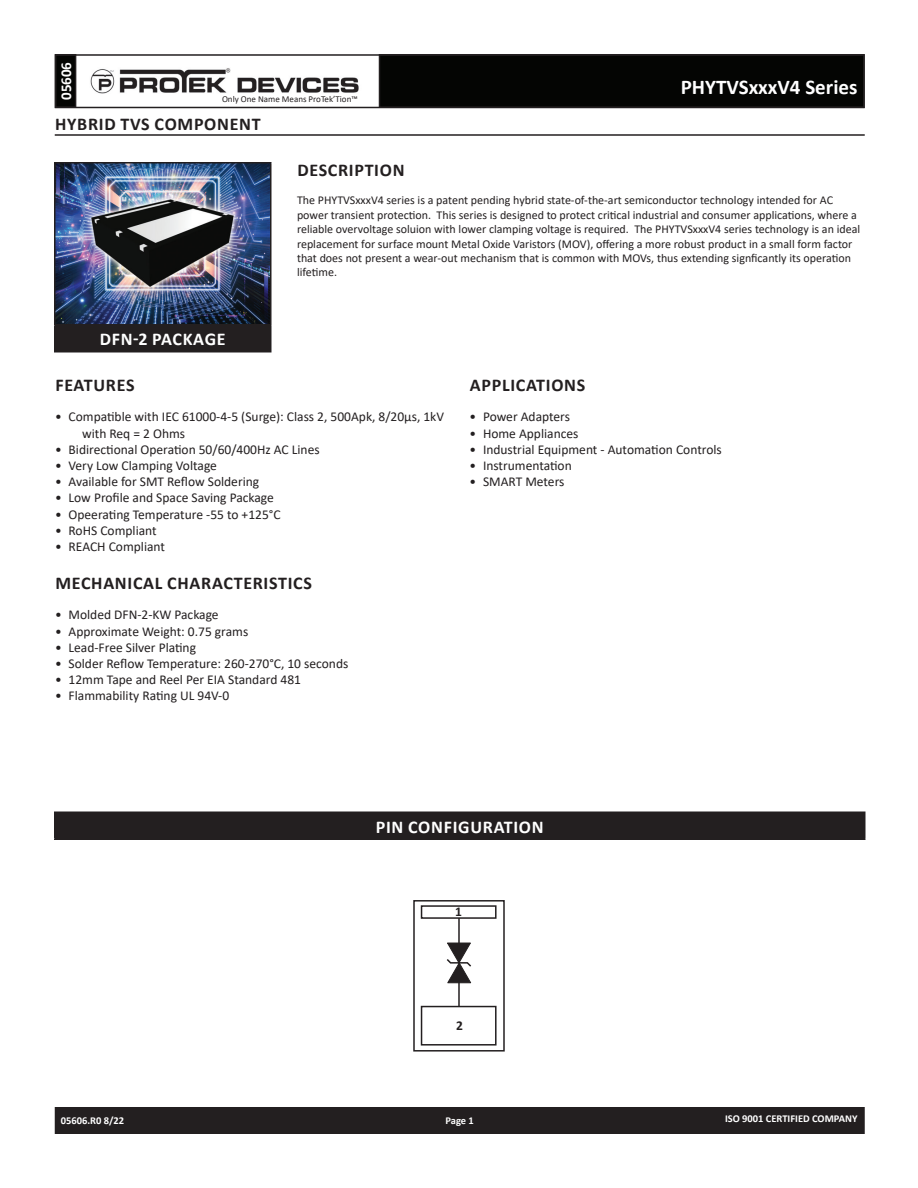
<style>
.page{position:relative;width:918px;height:1188px;background:#fff}
.page>*{position:absolute;margin:0;border:0;box-sizing:border-box;transform-origin:0 0}
.t1{font:700 21px "Calibri";color:#fff}
.t2{font:700 18px "Calibri";letter-spacing:.04em;color:#231f20}
.t3{font:700 18px "Calibri";letter-spacing:.04em;color:#fff}
.t4{font:700 15px "Calibri";color:#fff}
.t5{font:13.5px/16.2px "Calibri";color:#231f20}
.t6{font:700 13.5px "Calibri";color:#231f20}
.t7{font:12px/14.4px "Calibri";color:#231f20}
.t8{font:700 10.5px "Calibri";color:#fff}
.t9{font:9px "Calibri";color:#231f20}
</style>
<div class="page">
<div style="left:56px;top:1108px;width:808px;height:25px;background:#231f20"></div>
<div style="left:55px;top:1107px;width:810px;height:27px;border:2px solid #231f20"></div>
<div style="left:56px;top:55px;width:20px;height:52px;background:#040503"></div>
<div style="left:55px;top:54px;width:21px;height:54px;border:2px solid #231f20"></div>
<div style="left:380px;top:55px;width:484px;height:52px;background:#040503"></div>
<div style="left:55px;top:54px;width:810px;height:54px;border:2px solid #231f20"></div>
<img style="left:90px;top:68px;width:269px;height:26px">
<hr style="left:55px;top:134px;width:810px;height:2px;background:#231f20">
<div style="left:55px;top:812px;width:810px;height:27px;background:#231f20"></div>
<hr style="left:54px;top:812px;width:812px;height:1px;background:#231f20">
<hr style="left:54px;top:813px;width:2px;height:25px;background:#231f20">
<hr style="left:864px;top:813px;width:2px;height:25px;background:#231f20">
<hr style="left:54px;top:838px;width:812px;height:2px;background:#231f20">
<div style="left:413px;top:900px;width:92px;height:152px;border:2px solid #231f20"></div>
<div style="left:421px;top:905px;width:76px;height:14px;border:2px solid #231f20"></div>
<div style="left:421px;top:1006px;width:76px;height:40px;border:2px solid #231f20"></div>
<hr style="left:458px;top:918px;width:2px;height:89px;background:#231f20">
<svg style="left:446px;top:942px;width:26px;height:41px"></svg>
<img style="left:56px;top:164px;width:214px;height:160px">
<div style="left:55px;top:325px;width:216px;height:27px;background:#231f20"></div>
<hr style="left:54px;top:162px;width:218px;height:2px;background:#231f20">
<hr style="left:54px;top:164px;width:2px;height:160px;background:#231f20">
<hr style="left:270px;top:164px;width:2px;height:160px;background:#231f20">
<hr style="left:54px;top:324px;width:218px;height:2px;background:#231f20">
<hr style="left:54px;top:326px;width:2px;height:25px;background:#231f20">
<hr style="left:270px;top:326px;width:2px;height:25px;background:#231f20">
<hr style="left:54px;top:351px;width:218px;height:1px;background:#231f20">
<p class="t4" style="left:55px;top:100px;width:40px;rotate:-90deg">05606</p>
<p class="t9" style="left:222px;top:93px;width:137px">Only One Name Means ProTek’Tion™</p>
<h2 class="t2" style="left:55px;top:111px;width:207px">HYBRID TVS COMPONENT</h2>
<h1 class="t1" style="left:681px;top:73px;width:178px">PHYTVSXXXV4 SERIES</h1>
<h2 class="t3" style="left:100px;top:326px;width:127px">DFN-2 PACKAGE</h2>
<h2 class="t2" style="left:297px;top:157px;width:23px">DESCRIPTION</h2>
<p class="t7" style="left:297px;top:193px;width:565px">The PHYTVSxxxV4 series is a patent pending hybrid state-of-the-art semiconductor technology intended for AC power transient protection. This series is designed to protect critical industrial and consumer applications, where a reliable overvoltage soluion with lower clamping voltage is required. The PHYTVSxxxV4 series technology is an ideal replacement for surface mount Metal Oxide Varistors (MOV), offering a more robust product in a small form factor that does not present a wear-out mechanism that is common with MOVs, thus extending signficantly its operation lifetime.</p>
<h2 class="t2" style="left:55px;top:372px;width:61px">FEATURES</h2>
<p class="t5" style="left:82px;top:409px;width:364px;text-indent:-27px">• Compatible with IEC 61000-4-5 (Surge): Class 2, 500Apk, 8/20µs, 1kV with Req = 2 Ohms</p>
<p class="t5" style="left:55px;top:441px;width:266px">• Bidirectional Operation 50/60/400Hz AC Lines</p>
<p class="t5" style="left:55px;top:457px;width:163px">• Very Low Clamping Voltage</p>
<p class="t5" style="left:55px;top:473px;width:206px">• Available for SMT Reflow Soldering</p>
<p class="t5" style="left:55px;top:490px;width:220px">• Low Profile and Space Saving Package</p>
<p class="t5" style="left:55px;top:506px;width:227px">• Opeerating Temperature -55 to +125°C</p>
<p class="t5" style="left:55px;top:522px;width:103px">• RoHS Compliant</p>
<p class="t5" style="left:55px;top:538px;width:111px">• REACH Compliant</p>
<h2 class="t2" style="left:55px;top:570px;width:13px">MEC</h2>
<h2 class="t2" style="left:91px;top:570px;width:24px">HANICA</h2>
<h2 class="t2" style="left:155px;top:570px;width:46px">L CHARACTERISTICS</h2>
<p class="t5" style="left:55px;top:607px;width:165px">• Molded DFN-2-KW Package</p>
<p class="t5" style="left:55px;top:623px;width:195px">• Approximate Weight: 0.75 grams</p>
<p class="t5" style="left:55px;top:639px;width:143px">• Lead-Free Silver Plating</p>
<p class="t5" style="left:55px;top:655px;width:295px">• Solder Reflow Temperature: 260-270°C, 10 seconds</p>
<p class="t5" style="left:55px;top:671px;width:247px">• 12mm Tape and Reel Per EIA Standard 481</p>
<p class="t5" style="left:55px;top:688px;width:176px">• Flammability Rating UL 94V-0</p>
<h2 class="t2" style="left:470px;top:372px;width:51px">APPLICATIONS</h2>
<p class="t5" style="left:470px;top:409px;width:102px">• Power Adapters</p>
<p class="t5" style="left:470px;top:425px;width:111px">• Home Appliances</p>
<p class="t5" style="left:470px;top:441px;width:254px">• Industrial Equipment - Automation Controls</p>
<p class="t5" style="left:470px;top:457px;width:104px">• Instrumentation</p>
<p class="t5" style="left:470px;top:473px;width:96px">• SMART Meters</p>
<h2 class="t3" style="left:376px;top:814px;width:169px">PIN CONFIGURATION</h2>
<p class="t6" style="left:455px;top:903px;width:8px">1</p>
<p class="t6" style="left:456px;top:1017px;width:8px">2</p>
<p class="t8" style="left:61px;top:1113px;width:65px">05606.R0 8/22</p>
<p class="t8" style="left:446px;top:1113px;width:30px">PAGE 1</p>
<p class="t8" style="left:725px;top:1111px;width:134px">ISO 9001 CERTIFIED COMPANY</p>
</div>
